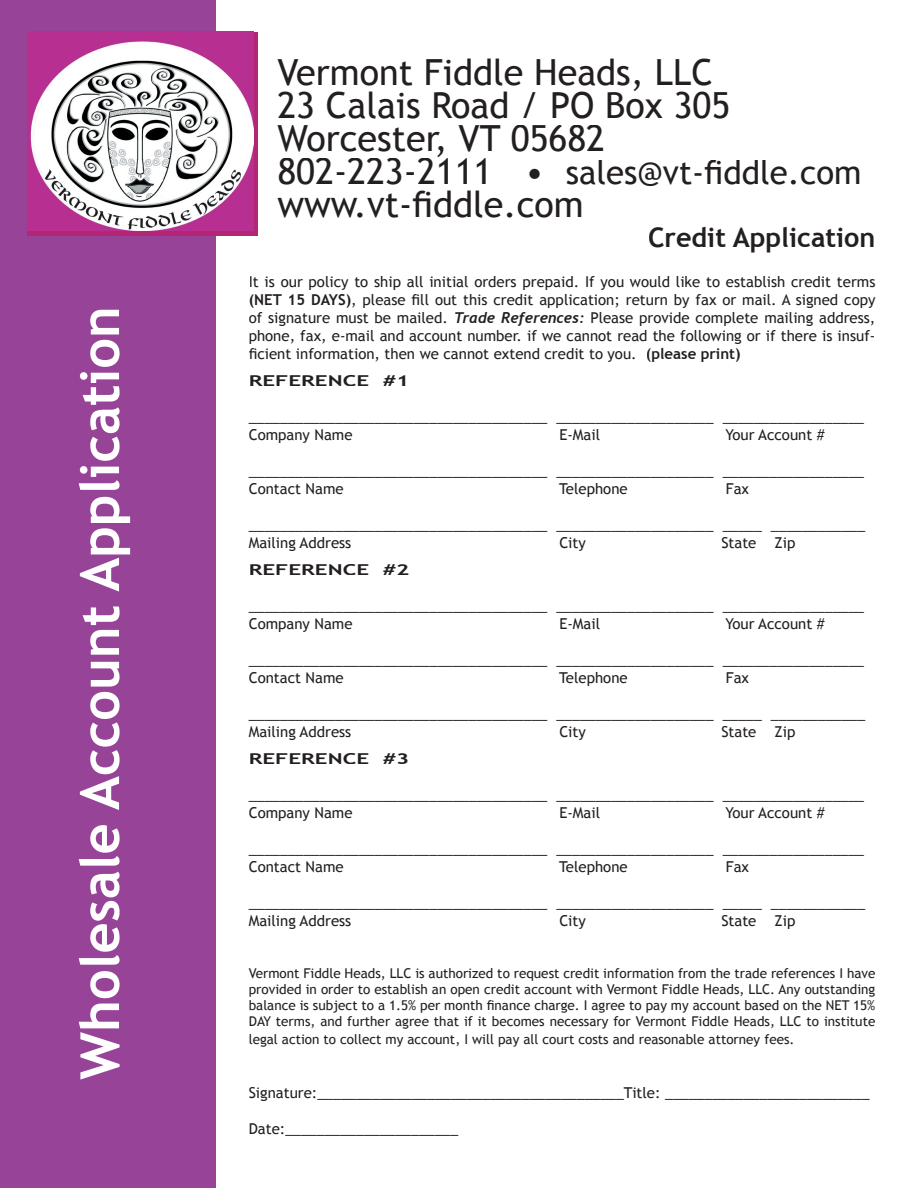
<style>
.page{position:relative;width:918px;height:1188px;background:#fff}
.page>*{position:absolute;margin:0;border:0;box-sizing:border-box;transform-origin:0 0}
.t1{font:700 54px "Trebuchet MS";color:#fff}
.t2{font:36px/33px "Trebuchet MS";color:#231f20}
.t3{font:33px "Trebuchet MS";color:#231f20}
.t4{font:700 27px "Trebuchet MS";color:#231f20}
.t5{font:15px/18px "Trebuchet MS";color:#231f20}
.t6{font:700 15px "Trebuchet MS";color:#231f20;scale:1.5 1}
.t7{font:13.5px/16.2px "Trebuchet MS";color:#231f20;text-align:justify}
.s1{font-size:36px}
.s2{font-weight:700}
.s3{font-family:"Trebuchet";font-weight:700;font-style:italic}
</style>
<div class="page">
<div style="left:0;top:0;width:215px;height:1188px;background:#974398"></div>
<div style="left:27px;top:32px;width:231px;height:204px;background:#b52576"></div>
<img style="left:27px;top:32px;width:227px;height:199px">
<h1 class="t1" style="left:66px;top:1080px;width:775px;rotate:-90deg">Wholesale Account Application</h1>
<h2 class="t2" style="left:277px;top:57px;width:454px">Vermont Fiddle Heads, LLC<br>23 Calais Road / PO Box 305<br>Worcester, VT 05682</h2>
<h3 class="t3" style="left:277px;top:153px;width:586px"><span class="s1">802-223-2111 •</span> sales@vt-fiddle.com</h3>
<h2 class="t2" style="left:277px;top:189px;width:308px">www.vt-fiddle.com</h2>
<h3 class="t4" style="left:648px;top:221px;width:229px">Credit Application</h3>
<p class="t5" style="left:249px;top:272px;width:628px;text-align:justify">It is our policy to ship all initial orders prepaid. If you would like to establish credit terms <span class="s2">(NET 15 DAYS)</span>, please fill out this credit application; return by fax or mail. A signed copy of signature must be mailed. <span class="s3">Trade References:</span> Please provide complete mailing address, phone, fax, e-mail and account number. if we cannot read the following or if there is insuf&shy;ficient information, then we cannot extend credit to you. <span class="s2">(please print)</span></p>
<p class="t6" style="left:249px;top:371px;width:109px">REFERENCE #1</p>
<p class="t5" style="left:249px;top:407px;width:617px">______________________________________ ____________________ __________________<br>Company Name</p>
<p class="t5" style="left:559px;top:425px;width:42px">E-Mail</p>
<p class="t5" style="left:726px;top:425px;width:101px">Your Account #</p>
<p class="t5" style="left:249px;top:461px;width:617px">______________________________________ ____________________ __________________<br>Contact Name</p>
<p class="t5" style="left:559px;top:479px;width:70px">Telephone</p>
<p class="t5" style="left:726px;top:479px;width:25px">Fax</p>
<p class="t5" style="left:249px;top:515px;width:618px">______________________________________ ____________________ _____ ____________<br>Mailing Address</p>
<p class="t5" style="left:559px;top:533px;width:28px">City</p>
<p class="t5" style="left:721px;top:533px;width:76px">State Zip</p>
<p class="t6" style="left:249px;top:560px;width:109px">REFERENCE #2</p>
<p class="t5" style="left:249px;top:596px;width:617px">______________________________________ ____________________ __________________<br>Company Name</p>
<p class="t5" style="left:559px;top:614px;width:42px">E-Mail</p>
<p class="t5" style="left:726px;top:614px;width:101px">Your Account #</p>
<p class="t5" style="left:249px;top:650px;width:617px">______________________________________ ____________________ __________________<br>Contact Name</p>
<p class="t5" style="left:559px;top:668px;width:70px">Telephone</p>
<p class="t5" style="left:726px;top:668px;width:25px">Fax</p>
<p class="t5" style="left:249px;top:704px;width:618px">______________________________________ ____________________ _____ ____________<br>Mailing Address</p>
<p class="t5" style="left:559px;top:722px;width:28px">City</p>
<p class="t5" style="left:721px;top:722px;width:76px">State Zip</p>
<p class="t6" style="left:249px;top:749px;width:109px">REFERENCE #3</p>
<p class="t5" style="left:249px;top:785px;width:617px">______________________________________ ____________________ __________________<br>Company Name</p>
<p class="t5" style="left:559px;top:803px;width:42px">E-Mail</p>
<p class="t5" style="left:726px;top:803px;width:101px">Your Account #</p>
<p class="t5" style="left:249px;top:839px;width:617px">______________________________________ ____________________ __________________<br>Contact Name</p>
<p class="t5" style="left:559px;top:857px;width:70px">Telephone</p>
<p class="t5" style="left:726px;top:857px;width:25px">Fax</p>
<p class="t5" style="left:249px;top:893px;width:618px">______________________________________ ____________________ _____ ____________<br>Mailing Address</p>
<p class="t5" style="left:559px;top:911px;width:28px">City</p>
<p class="t5" style="left:721px;top:911px;width:76px">State Zip</p>
<p class="t7" style="left:249px;top:965px;width:628px">Vermont Fiddle Heads, LLC is authorized to request credit information from the trade references I have provided in order to establish an open credit account with Vermont Fiddle Heads, LLC. Any outstanding balance is subject to a 1.5% per month finance charge. I agree to pay my account based on the NET 15% DAY terms, and further agree that if it becomes necessary for Vermont Fiddle Heads, LLC to institute</p>
<p class="t7" style="left:249px;top:1032px;width:547px">legal action to collect my account, I will pay all court costs and reasonable attorney fees.</p>
<p class="t5" style="left:249px;top:1084px;width:622px">Signature:_______________________________________Title: __________________________</p>
<p class="t5" style="left:249px;top:1120px;width:211px">Date:______________________</p>
</div>
